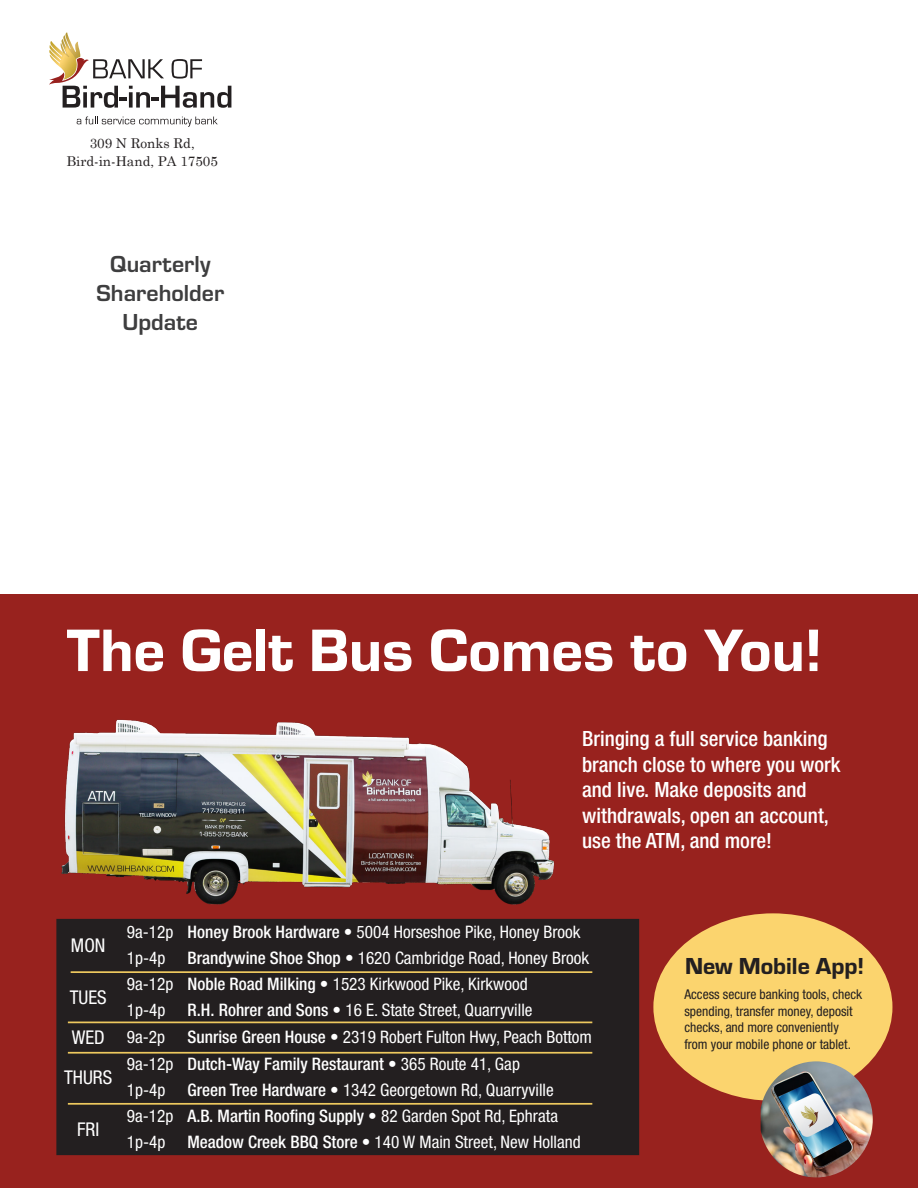
<style>
.page{position:relative;width:918px;height:1188px;background:#fff}
.page>*{position:absolute;margin:0;border:0;box-sizing:border-box;transform-origin:0 0}
.t1{font:62.1px "Eurostile Hea";color:#fff}
.t2{font:700 24px/28.8px "Eurostile";color:#3e3e3f;text-align:center}
.t3{font:24px "Eurostile Hea";color:#231f20}
.t4{font:500 condensed 21px/25.5px "Helvetica Neue LT Std";color:#fff}
.t5{font:condensed 18.9px "Helvetica Neue LT Std";color:#fff}
.t6{font:condensed 17.25px "Helvetica Neue LT Std";color:#fff}
.t7{font:500 condensed 17.25px "Helvetica Neue LT Std";color:#fff}
.t8{font:condensed 13.5px/16.5px "Helvetica Neue LT Std";color:#231f20}
.t9{font:13.5px/18px "Century Schoolbook";color:#231f20;text-align:center}
.s1{font-weight:500}
.s2{font-weight:400}
</style>
<div class="page">
<svg style="left:77px;top:116px;width:141px;height:11px"></svg>
<svg style="left:49px;top:32px;width:182px;height:76px"></svg>
<div style="left:0;top:594px;width:918px;height:594px;background:#98221e"></div>
<div style="left:56px;top:919px;width:583px;height:236px;background:#231f20"></div>
<hr style="left:68px;top:1022px;width:524px;height:1px;background:#edc85e">
<hr style="left:68px;top:1052px;width:524px;height:2px;background:#edc85e">
<hr style="left:68px;top:1103px;width:524px;height:2px;background:#edc85e">
<hr style="left:71px;top:971px;width:521px;height:2px;background:#edc85e">
<img style="left:56px;top:720px;width:510px;height:201px">
<div style="left:653px;top:913px;width:239px;height:188px;background:#fbd46e;border-radius:50%"></div>
<img style="left:761px;top:1061px;width:112px;height:116px">
<p class="t9" style="left:66px;top:133px;width:153px">309 N Ronks Rd,<br>Bird-in-Hand, PA 17505</p>
<p class="t2" style="left:97px;top:248px;width:129px">Quarterly<br>Shareholder<br>Update</p>
<p class="t1" style="left:67px;top:607px;width:758px">The Gelt Bus Comes to You!</p>
<p class="t4" style="left:582px;top:726px;width:260px">Bringing a full service banking branch close to where you work and live. Make deposits and withdrawals, open an account, use the ATM, and more!</p>
<p class="t5" style="left:71px;top:934px;width:36px">MON</p>
<p class="t5" style="left:70px;top:986px;width:38px">TUES</p>
<p class="t6" style="left:127px;top:922px;width:48px">9a-12p</p>
<p class="t6" style="left:187px;top:922px;width:395px"><span class="s1">Honey Brook Hardware •</span> 5004 Horseshoe Pike, Honey Brook</p>
<p class="t6" style="left:127px;top:948px;width:40px">1p-4p</p>
<p class="t6" style="left:187px;top:948px;width:403px"><span class="s1">Brandywine Shoe Shop •</span> 1620 Cambridge Road, Honey Brook</p>
<p class="t6" style="left:127px;top:974px;width:48px">9a-12p</p>
<p class="t6" style="left:187px;top:974px;width:342px"><span class="s1">Noble Road Milking •</span> 1523 Kirkwood Pike, Kirkwood</p>
<p class="t6" style="left:127px;top:1000px;width:40px">1p-4p</p>
<p class="t6" style="left:187px;top:1000px;width:347px"><span class="s1">R.H. Rohrer and Sons •</span> 16 E. State Street, Quarryville</p>
<p class="t5" style="left:72px;top:1026px;width:35px">WED</p>
<p class="t6" style="left:127px;top:1026px;width:40px">9a-2p</p>
<p class="t6" style="left:187px;top:1026px;width:406px"><span class="s1">Sunrise Green House •</span> 2319 Robert Fulton Hwy, Peach Bottom</p>
<p class="t5" style="left:64px;top:1066px;width:50px">THURS</p>
<p class="t6" style="left:127px;top:1054px;width:48px">9a-12p</p>
<p class="t7" style="left:187px;top:1054px;width:334px">Dutch-Way Family Restaurant • <span class="s2">365 Route 41, Gap</span></p>
<p class="t6" style="left:127px;top:1080px;width:40px">1p-4p</p>
<p class="t6" style="left:187px;top:1080px;width:368px"><span class="s1">Green Tree Hardware •</span> 1342 Georgetown Rd, Quarryville</p>
<p class="t5" style="left:77px;top:1118px;width:24px">FRI</p>
<p class="t6" style="left:127px;top:1106px;width:48px">9a-12p</p>
<p class="t7" style="left:187px;top:1106px;width:372px">A.B. Martin Roofing Supply • <span class="s2">82 Garden Spot Rd, Ephrata</span></p>
<p class="t6" style="left:127px;top:1132px;width:40px">1p-4p</p>
<p class="t6" style="left:187px;top:1132px;width:395px"><span class="s1">Meadow Creek BBQ Store •</span> 140 W Main Street, New Holland</p>
<p class="t3" style="left:685px;top:949px;width:181px">New Mobile App!</p>
<p class="t8" style="left:684px;top:986px;width:179px">Access secure banking tools, check spending, transfer money, deposit checks, and more conveniently from your mobile phone or tablet.</p>
</div>
